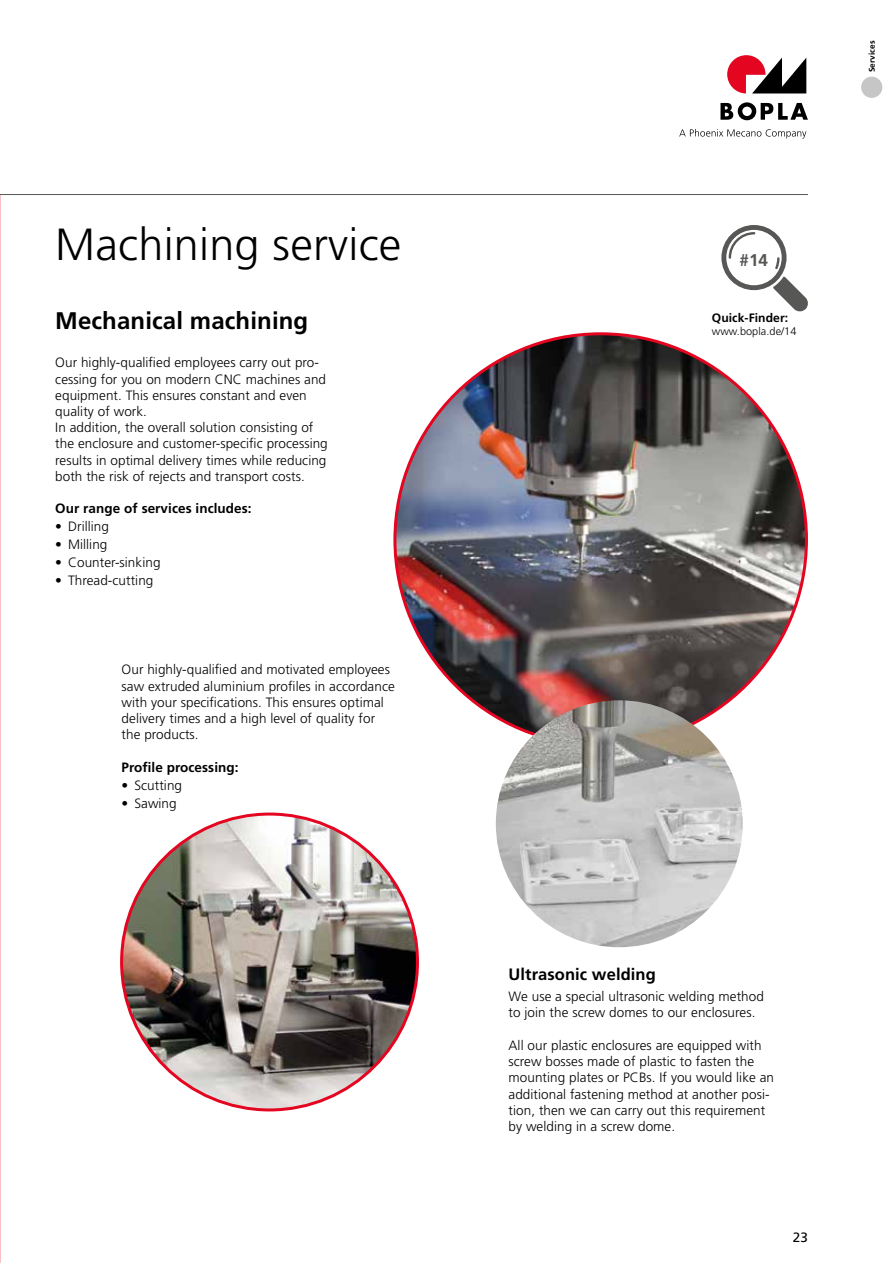
<style>
.page{position:relative;width:893px;height:1263px;background:#fff}
.page>*{position:absolute;margin:0;border:0;box-sizing:border-box;transform-origin:0 0}
.t1{font:300 45px "Frutiger";letter-spacing:.005em;color:#000}
.t2{font:700 24px "Frutiger";letter-spacing:.005em;color:#000}
.t3{font:700 16.95px "Frutiger";color:#575756}
.t4{font:700 16.5px "Frutiger";letter-spacing:.005em;color:#000}
.t5{font:300 13.5px/16.2px "Frutiger";letter-spacing:.005em;color:#000}
.t6{font:300 13.5px "Frutiger LT Pro";letter-spacing:.005em;color:#000}
.t7{font:700 13.5px "Frutiger LT Pro";letter-spacing:.005em;color:#000}
.t8{font:13.5px "Frutiger LT Pro";color:#000}
.t9{font:700 12.15px "Frutiger";letter-spacing:.005em;color:#000}
.t10{font:300 10.95px "Frutiger";letter-spacing:.005em;color:#000}
.t11{font:700 8.25px "Frutiger LT Pro";letter-spacing:.01em;color:#000}
</style>
<div class="page">
<img style="left:0;top:194px;width:1px;height:1069px">
<hr style="left:0;top:194px;width:808px;height:1px;background:#575756">
<img style="left:396px;top:334px;width:410px;height:402px">
<img style="left:122px;top:814px;width:295px;height:296px;border-radius:148px">
<img style="left:496px;top:700px;width:247px;height:247px;border-radius:123px">
<div style="left:721px;top:225px;width:65px;height:65px;border:5px solid #575756;border-radius:50%"></div>
<svg style="left:773px;top:277px;width:35px;height:35px"></svg>
<svg style="left:727px;top:231px;width:29px;height:28px"></svg>
<svg style="left:775px;top:256px;width:6px;height:15px"></svg>
<div style="left:861px;top:77px;width:21px;height:21px;background:#c6c6c6;border-radius:50%"></div>
<svg style="left:752px;top:58px;width:54px;height:35px"></svg>
<svg style="left:720px;top:102px;width:88px;height:18px"></svg>
<svg style="left:679px;top:129px;width:127px;height:10px"></svg>
<svg style="left:727px;top:55px;width:38px;height:38px"></svg>
<h1 class="t1" style="left:55px;top:219px;width:348px">Machining service</h1>
<h2 class="t2" style="left:55px;top:307px;width:254px">Mechanical machining</h2>
<p class="t5" style="left:55px;top:354px;width:274px">Our highly-qualified employees carry out pro&shy;cessing for you on modern CNC machines and equipment. This ensures constant and even quality of work.<br>In addition, the overall solution consisting of the enclosure and customer-specific processing results in optimal delivery times while reducing both the risk of rejects and transport costs.</p>
<p class="t7" style="left:55px;top:500px;width:198px">Our range of services includes:</p>
<p class="t6" style="left:55px;top:519px;width:55px">• Drilling</p>
<p class="t6" style="left:55px;top:537px;width:54px">• Milling</p>
<p class="t6" style="left:55px;top:555px;width:107px">• Counter-sinking</p>
<p class="t6" style="left:55px;top:573px;width:100px">• Thread-cutting</p>
<p class="t5" style="left:122px;top:661px;width:275px">Our highly-qualified and motivated employees saw extruded aluminium profiles in accordance with your specifications. This ensures optimal delivery times and a high level of quality for the products.</p>
<p class="t7" style="left:122px;top:759px;width:118px">Profile processing:</p>
<p class="t6" style="left:122px;top:777px;width:62px">• Scutting</p>
<p class="t6" style="left:122px;top:795px;width:57px">• Sawing</p>
<p class="t11" style="left:867px;top:72px;width:33px;rotate:-90deg">Services</p>
<p class="t3" style="left:740px;top:250px;width:30px">#14</p>
<p class="t9" style="left:712px;top:311px;width:78px">Quick-Finder:</p>
<p class="t10" style="left:712px;top:325px;width:86px">www.bopla.de/14</p>
<p class="t4" style="left:509px;top:965px;width:149px">Ultrasonic welding</p>
<p class="t5" style="left:509px;top:988px;width:257px">We use a special ultrasonic welding method to join the screw domes to our enclosures.</p>
<p class="t5" style="left:509px;top:1037px;width:267px">All our plastic enclosures are equipped with screw bosses made of plastic to fasten the mounting plates or PCBs. If you would like an additional fastening method at another posi&shy;tion, then we can carry out this requirement by welding in a screw dome.</p>
<p class="t8" style="left:793px;top:1229px;width:17px">23</p>
</div>
